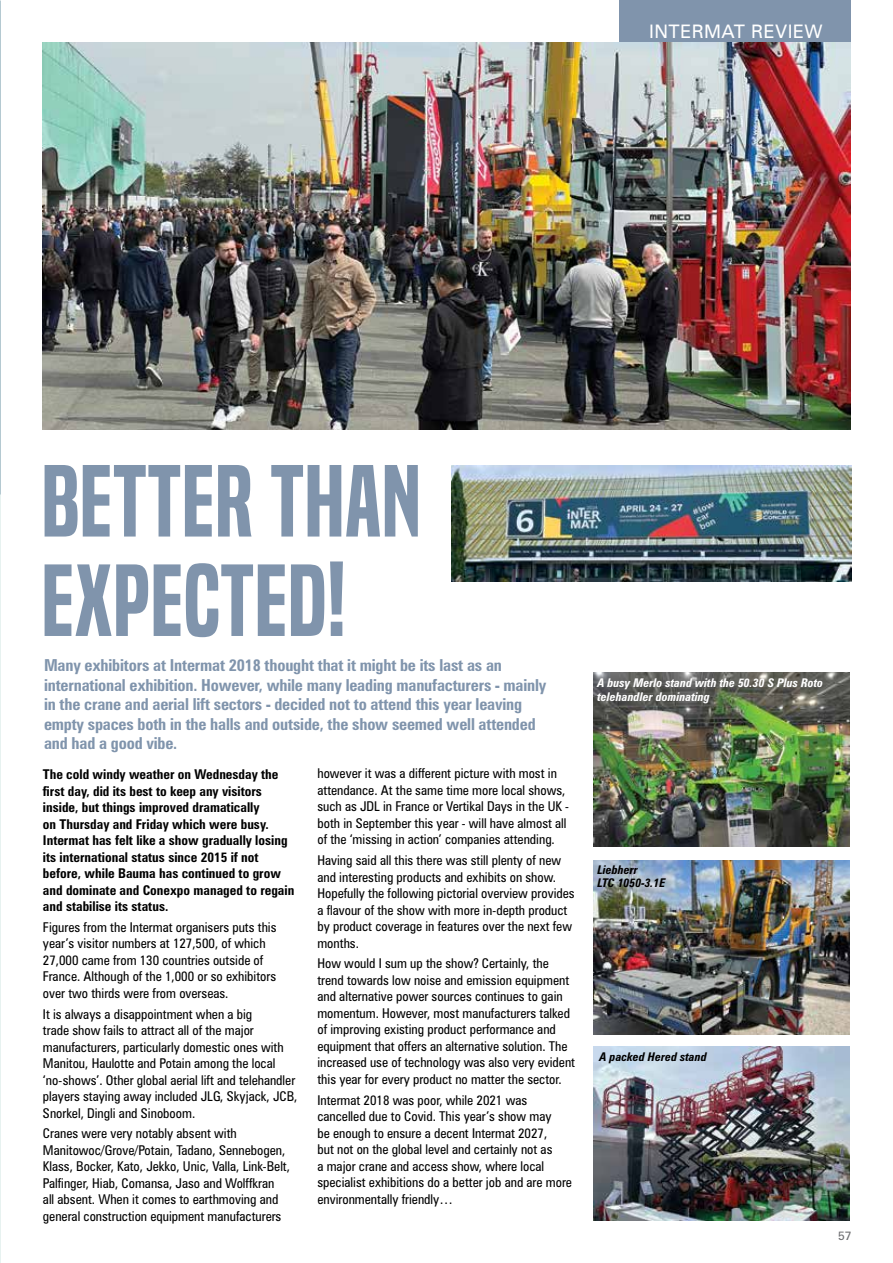
<style>
.page{position:relative;width:893px;height:1263px;background:#fff}
.page>*{position:absolute;margin:0;border:0;box-sizing:border-box;transform-origin:0 0}
.t1{font:94.5px/99.4px "Built Titling Sb";letter-spacing:.005em;color:#8094ac}
.t2{font:18.6px "Zurich BT";letter-spacing:.02em;color:#fff}
.t3{font:700 condensed 16.5px/19.5px "Zurich BT";letter-spacing:-.01em;color:#8094ac}
.t4{font:condensed 13.5px/16.5px "Zurich BT";color:#000}
.t5{font:700 condensed 13.5px/16.5px "Zurich BT";color:#000}
.t6{font:italic 700 condensed 12px/13.5px "Zurich BT";color:#fff}
.t7{font:italic 700 condensed 12px/13.5px "Zurich BT";color:#000}
.t8{font:12px "Zurich BT";color:#6d6e71}
</style>
<div class="page">
<div style="left:619px;top:0;width:232px;height:43px;background:#8094ac"></div>
<img style="left:451px;top:465px;width:401px;height:117px">
<img style="left:43px;top:43px;width:807px;height:386px">
<img style="left:593px;top:673px;width:257px;height:174px">
<img style="left:593px;top:860px;width:257px;height:174px">
<img style="left:593px;top:1046px;width:257px;height:174px">
<h2 class="t2" style="left:649px;top:20px;width:175px">I NTERMAT REVIEW</h2>
<h1 class="t1" style="left:41px;top:453px;width:381px">BETTER THAN<br>EXPECTED!</h1>
<p class="t3" style="left:44px;top:655px;width:504px">Many exhibitors at Intermat 2018 thought that it might be its last as an international exhibition. However, while many leading manufacturers - mainly in the crane and aerial lift sectors - decided not to attend this year leaving empty spaces both in the halls and outside, the show seemed well attended and had a good vibe.</p>
<p class="t5" style="left:43px;top:766px;width:253px">The cold windy weather on Wednesday the first day, did its best to keep any visitors inside, but things improved dramatically<br>on Thursday and Friday which were busy.<br>Intermat has felt like a show gradually losing its international status since 2015 if not before, while Bauma has continued to grow and dominate and Conexpo managed to regain and stabilise its status.</p>
<p class="t4" style="left:43px;top:919px;width:235px">Figures from the Intermat organisers puts this year’s visitor numbers at 127,500, of which 27,000 came from 130 countries outside of France. Although of the 1,000 or so exhibitors over two thirds were from overseas.</p>
<p class="t4" style="left:43px;top:1005px;width:256px">It is always a disappointment when a big<br>trade show fails to attract all of the major manufacturers, particularly domestic ones with Manitou, Haulotte and Potain among the local ‘no-shows’. Other global aerial lift and telehandler players staying away included JLG, Skyjack, JCB, Snorkel, Dingli and Sinoboom.</p>
<p class="t4" style="left:43px;top:1125px;width:249px">Cranes were very notably absent with Manitowoc/Grove/Potain, Tadano, Sennebogen, Klass, Bocker, Kato, Jekko, Unic, Valla, Link-Belt, Palfinger, Hiab, Comansa, Jaso and Wolffkran<br>all absent. When it comes to earthmoving and general construction equipment manufacturers</p>
<p class="t4" style="left:317px;top:765px;width:253px">however it was a different picture with most in attendance. At the same time more local shows, such as JDL in France or Vertikal Days in the UK - both in September this year - will have almost all of the ‘missing in action’ companies attending.</p>
<p class="t4" style="left:317px;top:852px;width:259px">Having said all this there was still plenty of new and interesting products and exhibits on show.<br>Hopefully the following pictorial overview provides a flavour of the show with more in-depth product by product coverage in features over the next few months.</p>
<p class="t4" style="left:317px;top:955px;width:259px">How would I sum up the show? Certainly, the trend towards low noise and emission equipment and alternative power sources continues to gain momentum. However, most manufacturers talked of improving existing product performance and equipment that offers an alternative solution. The increased use of technology was also very evident this year for every product no matter the sector.</p>
<p class="t4" style="left:317px;top:1091px;width:256px">Intermat 2018 was poor, while 2021 was cancelled due to Covid. This year’s show may<br>be enough to ensure a decent Intermat 2027,<br>but not on the global level and certainly not as<br>a major crane and access show, where local specialist exhibitions do a better job and are more environmentally friendly…</p>
<p class="t6" style="left:597px;top:676px;width:227px">A busy Merlo stand with the 50.30 S Plus Roto telehandler dominating</p>
<p class="t7" style="left:597px;top:863px;width:70px">Liebherr<br>LTC 1050-3.1E</p>
<p class="t7" style="left:600px;top:1050px;width:109px">A packed Hered stand</p>
<p class="t8" style="left:838px;top:1229px;width:15px">57</p>
</div>
